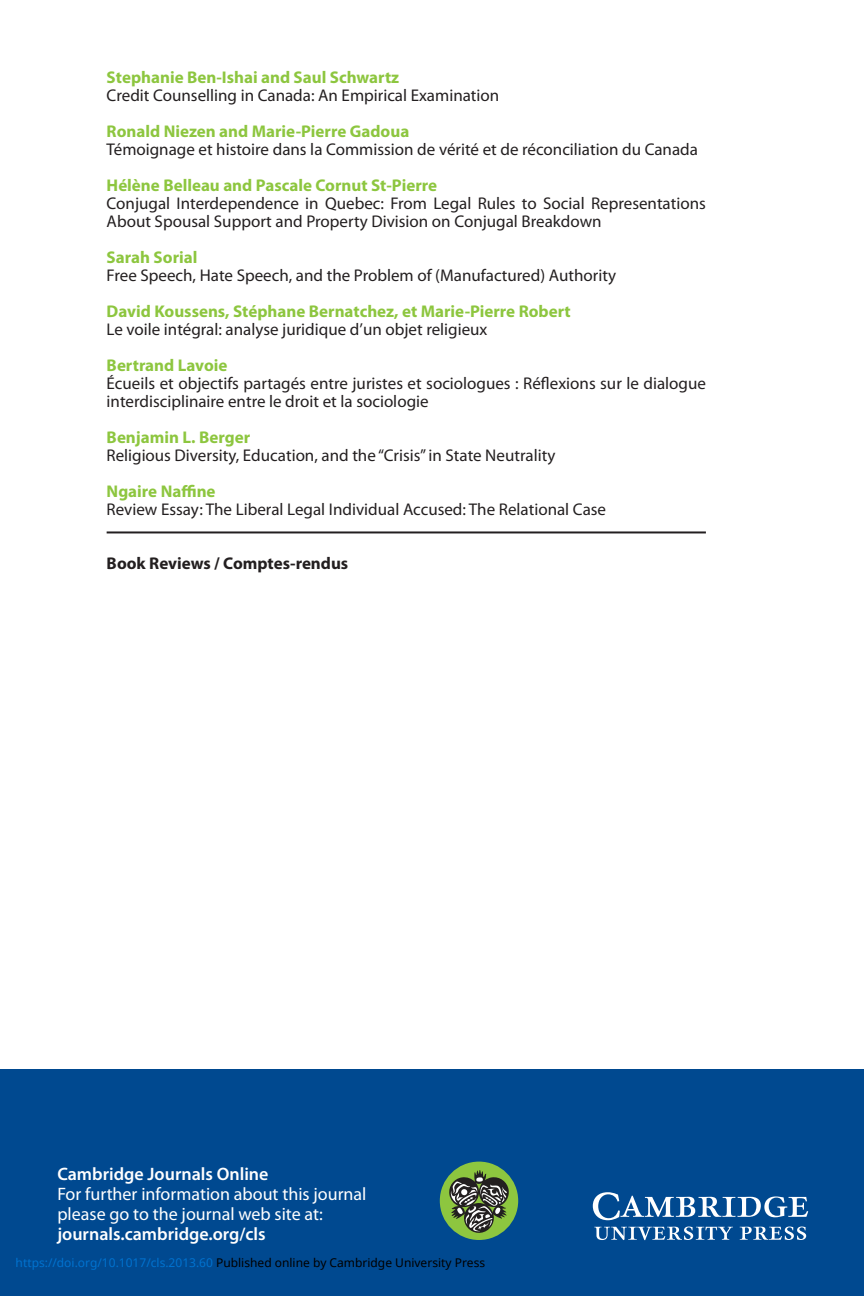
<style>
.page{position:relative;width:864px;height:1296px;background:#fff}
.page>*{position:absolute;margin:0;border:0;box-sizing:border-box;transform-origin:0 0}
.t1{font:18px/20px "Myriad Pro";color:#fff}
.t2{font:600 18px "Myriad Pro";color:#fff}
.t3{font:17px/18px "Myriad Pro";color:#231f20}
.t4{font:700 17px "Myriad Pro";color:#8dc63f}
.t5{font:700 17px "Myriad Pro";color:#231f20}
.t6{font:12px "Noto Sans";color:#000}
.s1{color:#0172cf}
</style>
<div class="page">
<div style="left:0;top:1069px;width:864px;height:227px;background:#004990"></div>
<div style="left:440px;top:1162px;width:78px;height:78px;background:#8dc63f;border-radius:50%"></div>
<svg style="left:448px;top:1170px;width:62px;height:64px"></svg>
<hr style="left:107px;top:531px;width:599px;height:2px;background:#231f20">
<svg style="left:593px;top:1192px;width:215px;height:28px"></svg>
<svg style="left:594px;top:1227px;width:139px;height:13px"></svg>
<svg style="left:740px;top:1227px;width:66px;height:13px"></svg>
<p class="t4" style="left:107px;top:71px;width:294px">Stephanie Ben-Ishai and Saul Schwartz</p>
<p class="t3" style="left:107px;top:89px;width:394px">Credit Counselling in Canada: An Empirical Examination</p>
<p class="t4" style="left:107px;top:125px;width:304px">Ronald Niezen and Marie-Pierre Gadoua</p>
<p class="t3" style="left:107px;top:143px;width:593px">Témoignage et histoire dans la Commission de vérité et de réconciliation du Canada</p>
<p class="t4" style="left:107px;top:179px;width:332px">Hélène Belleau and Pascale Cornut St-Pierre</p>
<p class="t3" style="left:107px;top:197px;width:601px">Conjugal Interdependence in Quebec: From Legal Rules to Social Representations<br>About Spousal Support and Property Division on Conjugal Breakdown</p>
<p class="t4" style="left:107px;top:251px;width:92px">Sarah Sorial</p>
<p class="t3" style="left:107px;top:269px;width:511px">Free Speech, Hate Speech, and the Problem of (Manufactured) Authority</p>
<p class="t4" style="left:107px;top:305px;width:466px">David Koussens, Stéphane Bernatchez, et Marie-Pierre Robert</p>
<p class="t3" style="left:107px;top:323px;width:382px">Le voile intégral: analyse juridique d’un objet religieux</p>
<p class="t4" style="left:107px;top:359px;width:122px">Bertrand Lavoie</p>
<p class="t3" style="left:107px;top:377px;width:601px">Écueils et objectifs partagés entre juristes et sociologues : Réflexions sur le dialogue interdisciplinaire entre le droit et la sociologie</p>
<p class="t4" style="left:107px;top:431px;width:145px">Benjamin L. Berger</p>
<p class="t3" style="left:107px;top:449px;width:450px">Religious Diversity, Education, and the “Crisis” in State Neutrality</p>
<p class="t4" style="left:107px;top:485px;width:110px">Ngaire Naffine</p>
<p class="t3" style="left:107px;top:503px;width:501px">Review Essay: The Liberal Legal Individual Accused: The Relational Case</p>
<p class="t5" style="left:107px;top:557px;width:243px">Book Reviews / Comptes-rendus</p>
<p class="t2" style="left:57px;top:1167px;width:213px">Cambridge Journals Online</p>
<p class="t1" style="left:57px;top:1186px;width:311px">For further information about this journal please go to the journal web site at:</p>
<p class="t2" style="left:57px;top:1227px;width:210px">journals.cambridge.org/cls</p>
<p class="t6" style="left:16px;top:1255px;width:471px"><span class="s1">https://doi.org/10.1017/cls.2013.60</span> Published online by Cambridge University Press</p>
</div>
